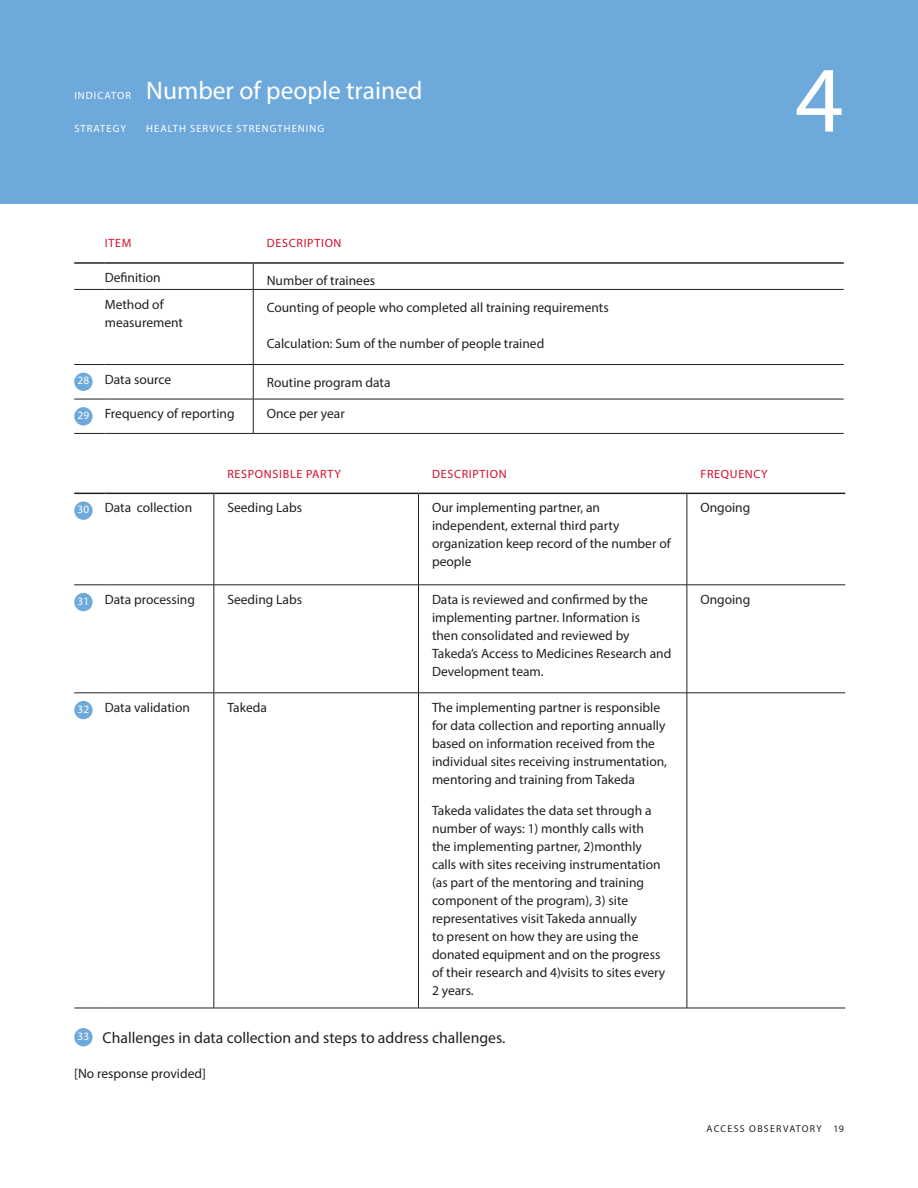
<style>
.page{position:relative;width:918px;height:1188px;background:#fff}
.page>*{position:absolute;margin:0;border:0;box-sizing:border-box;transform-origin:0 0}
.Indicator{font:94.5px "Myriad Pro";color:#fff}
.Indicator_Label_Sans{font:25.5px "Myriad Pro";color:#fff}
.Question_Semibold{font:15.75px "Myriad Pro";color:#231f20}
.Response_Book_Body{font:13.5px/18px "Myriad Pro";color:#231f20}
.Table_Bold{font:13.5px/18px "Myriad Pro";color:#231f20}
.Question_Semibold-2{font:13.5px "Myriad Pro";color:#231f20}
.Response_Book_Body-2{font:12px "Myriad Pro";letter-spacing:.06em;color:#d30d2b}
.Question{font:11.25px "Myriad Pro";letter-spacing:.04em;color:#fff}
.Indicator_Label_Sans-2{font:10.5px "Myriad Pro";letter-spacing:.1em;color:#fff}
.t1{font:9.9px "Myriad Pro";letter-spacing:.13em;color:#231f20}
</style>
<div class="page">
<div style="left:0;top:0;width:918px;height:203px;background:#6da9db"></div>
<svg style="left:253px;top:264px;width:1px;height:25px"></svg>
<hr style="left:74px;top:289px;width:31px;height:1px;background:#231f20">
<hr style="left:105px;top:289px;width:148px;height:1px;background:#231f20">
<hr style="left:253px;top:289px;width:591px;height:1px;background:#231f20">
<hr style="left:253px;top:290px;width:1px;height:74px;background:#231f20">
<hr style="left:74px;top:364px;width:31px;height:1px;background:#231f20">
<hr style="left:105px;top:364px;width:148px;height:1px;background:#231f20">
<hr style="left:253px;top:364px;width:591px;height:1px;background:#231f20">
<hr style="left:253px;top:365px;width:1px;height:34px;background:#231f20">
<hr style="left:74px;top:399px;width:31px;height:1px;background:#231f20">
<hr style="left:105px;top:399px;width:148px;height:1px;background:#231f20">
<hr style="left:253px;top:399px;width:591px;height:1px;background:#231f20">
<hr style="left:253px;top:399px;width:1px;height:34px;background:#231f20">
<hr style="left:74px;top:433px;width:31px;height:1px;background:#231f20">
<hr style="left:105px;top:433px;width:148px;height:1px;background:#231f20">
<hr style="left:253px;top:433px;width:591px;height:1px;background:#231f20">
<hr style="left:74px;top:262px;width:31px;height:2px;background:#231f20">
<hr style="left:105px;top:262px;width:148px;height:2px;background:#231f20">
<hr style="left:253px;top:262px;width:591px;height:2px;background:#231f20">
<div style="left:74px;top:373px;width:19px;height:18px;background:#6da9db;border-radius:50%"></div>
<div style="left:74px;top:407px;width:19px;height:19px;background:#6da9db;border-radius:50%"></div>
<hr style="left:214px;top:494px;width:1px;height:91px;background:#231f20">
<hr style="left:74px;top:585px;width:31px;height:1px;background:#231f20">
<hr style="left:105px;top:585px;width:109px;height:1px;background:#231f20">
<hr style="left:214px;top:585px;width:204px;height:1px;background:#231f20">
<hr style="left:214px;top:585px;width:1px;height:108px;background:#231f20">
<hr style="left:418px;top:585px;width:269px;height:1px;background:#231f20">
<hr style="left:687px;top:585px;width:158px;height:1px;background:#231f20">
<hr style="left:74px;top:693px;width:31px;height:1px;background:#231f20">
<hr style="left:105px;top:693px;width:109px;height:1px;background:#231f20">
<hr style="left:214px;top:693px;width:204px;height:1px;background:#231f20">
<hr style="left:214px;top:693px;width:1px;height:315px;background:#231f20">
<hr style="left:418px;top:693px;width:269px;height:1px;background:#231f20">
<hr style="left:687px;top:693px;width:158px;height:1px;background:#231f20">
<hr style="left:74px;top:1008px;width:31px;height:1px;background:#231f20">
<hr style="left:105px;top:1008px;width:109px;height:1px;background:#231f20">
<hr style="left:214px;top:1008px;width:204px;height:1px;background:#231f20">
<hr style="left:418px;top:1008px;width:269px;height:1px;background:#231f20">
<hr style="left:687px;top:1008px;width:158px;height:1px;background:#231f20">
<hr style="left:74px;top:493px;width:31px;height:1px;background:#231f20">
<hr style="left:105px;top:493px;width:109px;height:1px;background:#231f20">
<hr style="left:214px;top:493px;width:204px;height:1px;background:#231f20">
<hr style="left:418px;top:493px;width:269px;height:1px;background:#231f20">
<hr style="left:687px;top:493px;width:158px;height:1px;background:#231f20">
<hr style="left:687px;top:494px;width:1px;height:91px;background:#231f20">
<hr style="left:687px;top:585px;width:1px;height:108px;background:#231f20">
<hr style="left:687px;top:693px;width:1px;height:315px;background:#231f20">
<hr style="left:418px;top:494px;width:1px;height:91px;background:#231f20">
<hr style="left:418px;top:585px;width:1px;height:108px;background:#231f20">
<hr style="left:418px;top:693px;width:1px;height:315px;background:#231f20">
<div style="left:74px;top:501px;width:19px;height:19px;background:#6da9db;border-radius:50%"></div>
<div style="left:74px;top:593px;width:19px;height:18px;background:#6da9db;border-radius:50%"></div>
<div style="left:74px;top:701px;width:19px;height:18px;background:#6da9db;border-radius:50%"></div>
<div style="left:74px;top:1028px;width:19px;height:18px;background:#6da9db;border-radius:50%"></div>
<p class="Indicator_Label_Sans-2" style="left:74px;top:89px;width:58px">INDICATOR</p>
<p class="Indicator_Label_Sans" style="left:146px;top:75px;width:278px">Number of people trained</p>
<p class="Indicator_Label_Sans-2" style="left:74px;top:122px;width:53px">STRATEGY</p>
<p class="Indicator_Label_Sans-2" style="left:146px;top:122px;width:179px">HEALTH SERVICE STRENGTHENING</p>
<p class="Indicator" style="left:795px;top:42px;width:50px">4</p>
<p class="Response_Book_Body-2" style="left:105px;top:236px;width:28px">ITEM</p>
<p class="Response_Book_Body-2" style="left:267px;top:236px;width:76px">DESCRIPTION</p>
<p class="Table_Bold" style="left:105px;top:268px;width:58px">Definition</p>
<p class="Response_Book_Body" style="left:267px;top:271px;width:110px">Number of trainees</p>
<p class="Table_Bold" style="left:105px;top:295px;width:80px">Method of measurement</p>
<p class="Response_Book_Body" style="left:267px;top:298px;width:343px">Counting of people who completed all training requirements</p>
<p class="Response_Book_Body" style="left:267px;top:334px;width:279px">Calculation: Sum of the number of people trained</p>
<p class="Question" style="left:77px;top:374px;width:13px">28</p>
<p class="Table_Bold" style="left:105px;top:370px;width:68px">Data source</p>
<p class="Question_Semibold-2" style="left:267px;top:374px;width:125px">Routine program data</p>
<p class="Question" style="left:77px;top:408px;width:13px">29</p>
<p class="Table_Bold" style="left:105px;top:404px;width:131px">Frequency of reporting</p>
<p class="Response_Book_Body" style="left:267px;top:404px;width:80px">Once per year</p>
<p class="Response_Book_Body-2" style="left:227px;top:466px;width:115px">RESPONSIBLE PARTY</p>
<p class="Response_Book_Body-2" style="left:432px;top:466px;width:76px">DESCRIPTION</p>
<p class="Response_Book_Body-2" style="left:700px;top:466px;width:69px">FREQUENCY</p>
<p class="Question" style="left:77px;top:502px;width:13px">30</p>
<p class="Table_Bold" style="left:105px;top:499px;width:89px">Data collection</p>
<p class="Response_Book_Body" style="left:227px;top:499px;width:76px">Seeding Labs</p>
<p class="Response_Book_Body" style="left:432px;top:499px;width:240px">Our implementing partner, an independent, external third party organization keep record of the number of people</p>
<p class="Response_Book_Body" style="left:700px;top:499px;width:51px">Ongoing</p>
<p class="Question" style="left:77px;top:594px;width:13px">31</p>
<p class="Table_Bold" style="left:105px;top:590px;width:92px">Data processing</p>
<p class="Response_Book_Body" style="left:227px;top:590px;width:76px">Seeding Labs</p>
<p class="Response_Book_Body" style="left:432px;top:590px;width:241px">Data is reviewed and confirmed by the implementing partner. Information is<br>then consolidated and reviewed by Takeda’s Access to Medicines Research and Development team.</p>
<p class="Response_Book_Body" style="left:700px;top:590px;width:51px">Ongoing</p>
<p class="Question" style="left:77px;top:702px;width:13px">32</p>
<p class="Table_Bold" style="left:105px;top:698px;width:87px">Data validation</p>
<p class="Response_Book_Body" style="left:227px;top:698px;width:41px">Takeda</p>
<p class="Response_Book_Body" style="left:432px;top:698px;width:237px">The implementing partner is responsible for data collection and reporting annually based on information received from the individual sites receiving instrumentation, mentoring and training from Takeda</p>
<p class="Response_Book_Body" style="left:432px;top:802px;width:235px">Takeda validates the data set through a number of ways: 1) monthly calls with the implementing partner, 2)monthly calls with sites receiving instrumentation (as part of the mentoring and training component of the program), 3) site representatives visit Takeda annually<br>to present on how they are using the donated equipment and on the progress of their research and 4)visits to sites every 2 years.</p>
<p class="Question" style="left:77px;top:1029px;width:13px">33</p>
<p class="Question_Semibold" style="left:103px;top:1028px;width:404px">Challenges in data collection and steps to address challenges.</p>
<p class="Question_Semibold-2" style="left:74px;top:1065px;width:133px">[No response provided]</p>
<p class="t1" style="left:707px;top:1123px;width:139px">ACCESS OBSERVATORY 19</p>
</div>
